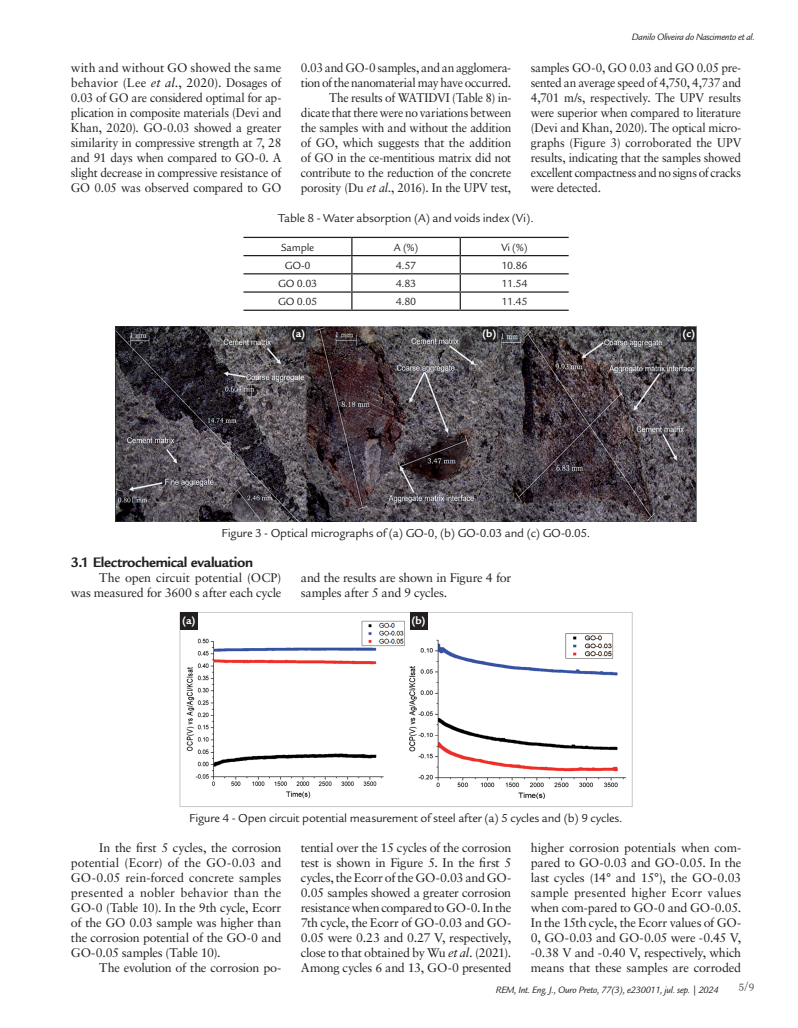
<style>
.page{position:relative;width:798px;height:1028px;background:#fff}
.page>*{position:absolute;margin:0;border:0;box-sizing:border-box;transform-origin:0 0}
.Subtítulo{font:700 15px "Legacy Sans";letter-spacing:-.025em;color:#231f20}
.Texto_-_EN{font:12.5px/15px "Sabon LT Std";letter-spacing:-.02em;color:#231f20;text-align:justify}
.Texto_-_EN-2{font:12.5px/15px "Sabon LT Std";letter-spacing:-.02em;color:#231f20;text-align:justify;scale:.95 1}
.Legenda{font:12.5px "Legacy Sans";letter-spacing:-.02em;color:#231f20}
.Texto_-_EN-3{font:12.5px/15px "Sabon LT Std";letter-spacing:-.02em;color:#231f20;scale:.96 1}
.Tabela{font:11.25px "Legacy Sans";letter-spacing:-.025em;color:#231f20}
.legenda_PT{font:700 11.25px "Legacy Sans";color:#fff}
.t1{font:italic 10px "Legacy Sans";letter-spacing:-.025em;color:#231f20}
.t2{font:10px "Georgia";color:#57585a}
.s1{font-style:italic}
</style>
<div class="page">
<img style="left:116px;top:327px;width:580px;height:195px">
<hr style="left:243px;top:237px;width:109px;height:1px;background:#231f20">
<hr style="left:352px;top:237px;width:108px;height:1px;background:#231f20">
<hr style="left:460px;top:237px;width:108px;height:1px;background:#231f20">
<hr style="left:243px;top:255px;width:109px;height:1px;background:#231f20">
<hr style="left:352px;top:255px;width:108px;height:1px;background:#231f20">
<hr style="left:460px;top:255px;width:108px;height:1px;background:#231f20">
<hr style="left:243px;top:273px;width:109px;height:1px;background:#231f20">
<hr style="left:352px;top:273px;width:108px;height:1px;background:#231f20">
<hr style="left:460px;top:273px;width:108px;height:1px;background:#231f20">
<hr style="left:243px;top:291px;width:109px;height:2px;background:#231f20">
<hr style="left:352px;top:291px;width:108px;height:2px;background:#231f20">
<svg style="left:351px;top:238px;width:1px;height:71px"></svg>
<hr style="left:460px;top:291px;width:108px;height:2px;background:#231f20">
<svg style="left:459px;top:238px;width:1px;height:71px"></svg>
<hr style="left:243px;top:309px;width:109px;height:2px;background:#231f20">
<hr style="left:352px;top:309px;width:108px;height:2px;background:#231f20">
<hr style="left:460px;top:309px;width:108px;height:2px;background:#231f20">
<div style="left:291px;top:327px;width:15px;height:15px;background:#231f20"></div>
<div style="left:482px;top:327px;width:14px;height:15px;background:#231f20"></div>
<div style="left:681px;top:327px;width:15px;height:15px;background:#231f20"></div>
<img style="left:186px;top:620px;width:440px;height:178px">
<div style="left:180px;top:612px;width:18px;height:18px;background:#231f20"></div>
<div style="left:409px;top:612px;width:18px;height:18px;background:#231f20"></div>
<p class="t1" style="left:631px;top:32px;width:125px">Danilo Oliveira do Nascimento et al.</p>
<p class="Texto_-_EN" style="left:71px;top:60px;width:212px">with and without GO showed the same behavior (Lee <span class="s1">et al.</span>, 2020). Dosages of 0.03 of GO are considered optimal for ap&shy;plication in composite materials (Devi and Khan, 2020). GO-0.03 showed a greater similarity in compressive strength at 7, 28 and 91 days when compared to GO-0. A slight decrease in compressive resistance of GO 0.05 was observed compared to GO</p>
<p class="Texto_-_EN-3" style="left:301px;top:60px;width:220px">0.03 and GO-0 samples, and an agglomera&shy;tion of the nanomaterial may have occurred.</p>
<p class="Texto_-_EN-2" style="left:530px;top:60px;width:223px">samples GO-0, GO 0.03 and GO 0.05 pre&shy;sented an average speed of 4,750, 4,737 and 4,701 m/s, respectively. The UPV results were superior when compared to literature (Devi and Khan, 2020). The optical micro&shy;graphs (Figure 3) corroborated the UPV results, indicating that the samples showed excellent compactness and no signs of cracks were detected.</p>
<p class="Legenda" style="left:278px;top:211px;width:257px">Table 8 - Water absorption (A) and voids index (Vi).</p>
<p class="Texto_-_EN-2" style="left:301px;top:90px;width:223px;text-indent:28px">The results of WATIDVI (Table 8) in&shy;dicate that there were no variations between the samples with and without the addition of GO, which suggests that the addition of GO in the ce-mentitious matrix did not contribute to the reduction of the concrete porosity (Du <span class="s1">et al.</span>, 2016). In the UPV test,</p>
<p class="Tabela" style="left:281px;top:241px;width:34px">Sample</p>
<p class="Tabela" style="left:394px;top:241px;width:26px">A (%)</p>
<p class="Tabela" style="left:501px;top:241px;width:28px">Vi (%)</p>
<p class="Tabela" style="left:285px;top:259px;width:27px">GO-0</p>
<p class="Tabela" style="left:396px;top:259px;width:22px">4.57</p>
<p class="Tabela" style="left:501px;top:259px;width:28px">10.86</p>
<p class="Tabela" style="left:278px;top:277px;width:41px">GO 0.03</p>
<p class="Tabela" style="left:396px;top:277px;width:22px">4.83</p>
<p class="Tabela" style="left:501px;top:277px;width:27px">11.54</p>
<p class="Tabela" style="left:278px;top:295px;width:41px">GO 0.05</p>
<p class="Tabela" style="left:396px;top:295px;width:22px">4.80</p>
<p class="Tabela" style="left:501px;top:295px;width:27px">11.45</p>
<p class="legenda_PT" style="left:292px;top:327px;width:15px">(a)</p>
<p class="legenda_PT" style="left:482px;top:327px;width:16px">(b)</p>
<p class="legenda_PT" style="left:682px;top:327px;width:14px">(c)</p>
<p class="Legenda" style="left:222px;top:526px;width:369px">Figure 3 - Optical micrographs of (a) GO-0, (b) GO-0.03 and (c) GO-0.05.</p>
<p class="Subtítulo" style="left:71px;top:553px;width:184px">3.1 Electrochemical evaluation</p>
<p class="Texto_-_EN" style="left:71px;top:570px;width:212px;text-align:right">The open circuit potential (OCP)<br>was measured for 3600 s after each cycle</p>
<p class="Texto_-_EN" style="left:301px;top:570px;width:212px">and the results are shown in Figure 4 for samples after 5 and 9 cycles.</p>
<p class="legenda_PT" style="left:182px;top:614px;width:15px">(a)</p>
<p class="legenda_PT" style="left:411px;top:614px;width:16px">(b)</p>
<p class="Legenda" style="left:189px;top:811px;width:434px">Figure 4 - Open circuit potential measurement of steel after (a) 5 cycles and (b) 9 cycles.</p>
<p class="Texto_-_EN" style="left:71px;top:840px;width:212px;text-indent:28px">In the first 5 cycles, the corrosion potential (Ecorr) of the GO-0.03 and GO-0.05 rein-forced concrete samples presented a nobler behavior than the GO-0 (Table 10). In the 9th cycle, Ecorr of the GO 0.03 sample was higher than the corrosion potential of the GO-0 and GO-0.05 samples (Table 10).</p>
<p class="Texto_-_EN" style="left:99px;top:960px;width:183px">The evolution of the corrosion po-</p>
<p class="Texto_-_EN" style="left:301px;top:840px;width:212px">tential over the 15 cycles of the corrosion test is shown in Figure 5. In the first 5 cycles, the Ecorr of the GO-0.03 and GO-0.05 samples showed a greater corrosion resistance when compared to GO-0. In the 7th cycle, the Ecorr of GO-0.03 and GO-0.05 were 0.23 and 0.27 V, respectively, close to that obtained by Wu <span class="s1">et al.</span> (2021).<br>Among cycles 6 and 13, GO-0 presented</p>
<p class="Texto_-_EN" style="left:530px;top:840px;width:212px">higher corrosion potentials when com&shy;pared to GO-0.03 and GO-0.05. In the last cycles (14° and 15°), the GO-0.03 sample presented higher Ecorr values when com-pared to GO-0 and GO-0.05.<br>In the 15th cycle, the Ecorr values of GO-0, GO-0.03 and GO-0.05 were -0.45 V, -0.38 V and -0.40 V, respectively, which means that these samples are corroded</p>
<p class="t1" style="left:495px;top:984px;width:224px">REM, Int. Eng. J., Ouro Preto, 77(3), e230011, jul. sep. | 2024</p>
<p class="t2" style="left:738px;top:979px;width:17px">5/9</p>
</div>
